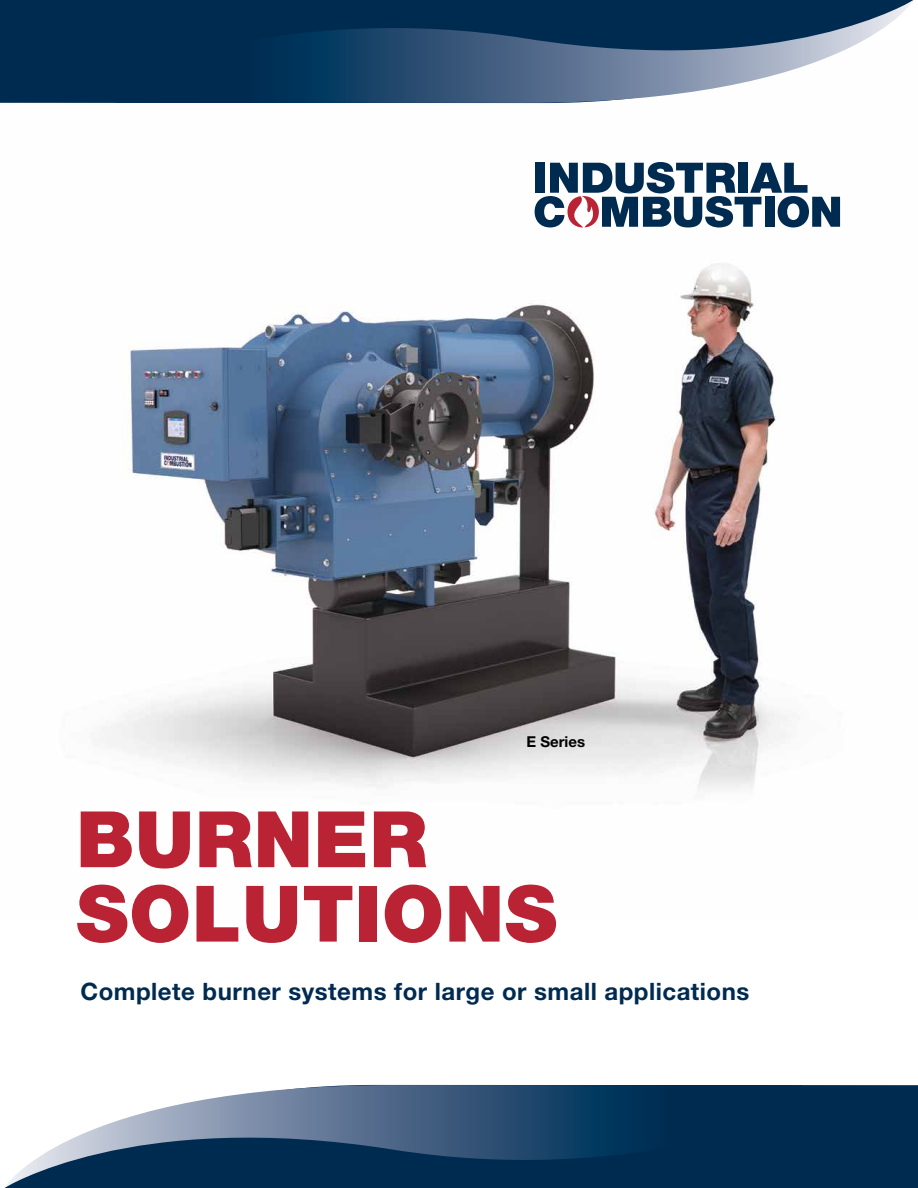
<style>
.page{position:relative;width:918px;height:1188px;background:#fff}
.page>*{position:absolute;margin:0;border:0;box-sizing:border-box;transform-origin:0 0}
.t1{font:900 78px/74.4px "Helvetica Neue LT Std";letter-spacing:.01em;color:#ba2334}
.t2{font:700 24px "Helvetica Neue LT Std";letter-spacing:.02em;color:#002b51}
.t3{font:700 15px "Helvetica Neue LT Std";color:#000}
</style>
<div class="page">
<img style="left:99px;top:103px;width:742px;height:687px">
<svg style="left:535px;top:162px;width:305px;height:67px"></svg>
<div style="left:0;top:0;width:116px;height:103px;background:#002b51"></div>
<svg style="left:116px;top:0;width:798px;height:103px;background:#3d5d7c"></svg>
<div style="left:802px;top:1085px;width:116px;height:103px;background:#002b51"></div>
<svg style="left:4px;top:1085px;width:798px;height:103px;background:#3e5e7d"></svg>
<p class="t3" style="left:526px;top:733px;width:60px">E Series</p>
<h1 class="t1" style="left:76px;top:802px;width:482px">BURNER<br>SOLUTIONS</h1>
<p class="t2" style="left:81px;top:977px;width:670px">Complete burner systems for large or small applications</p>
</div>
